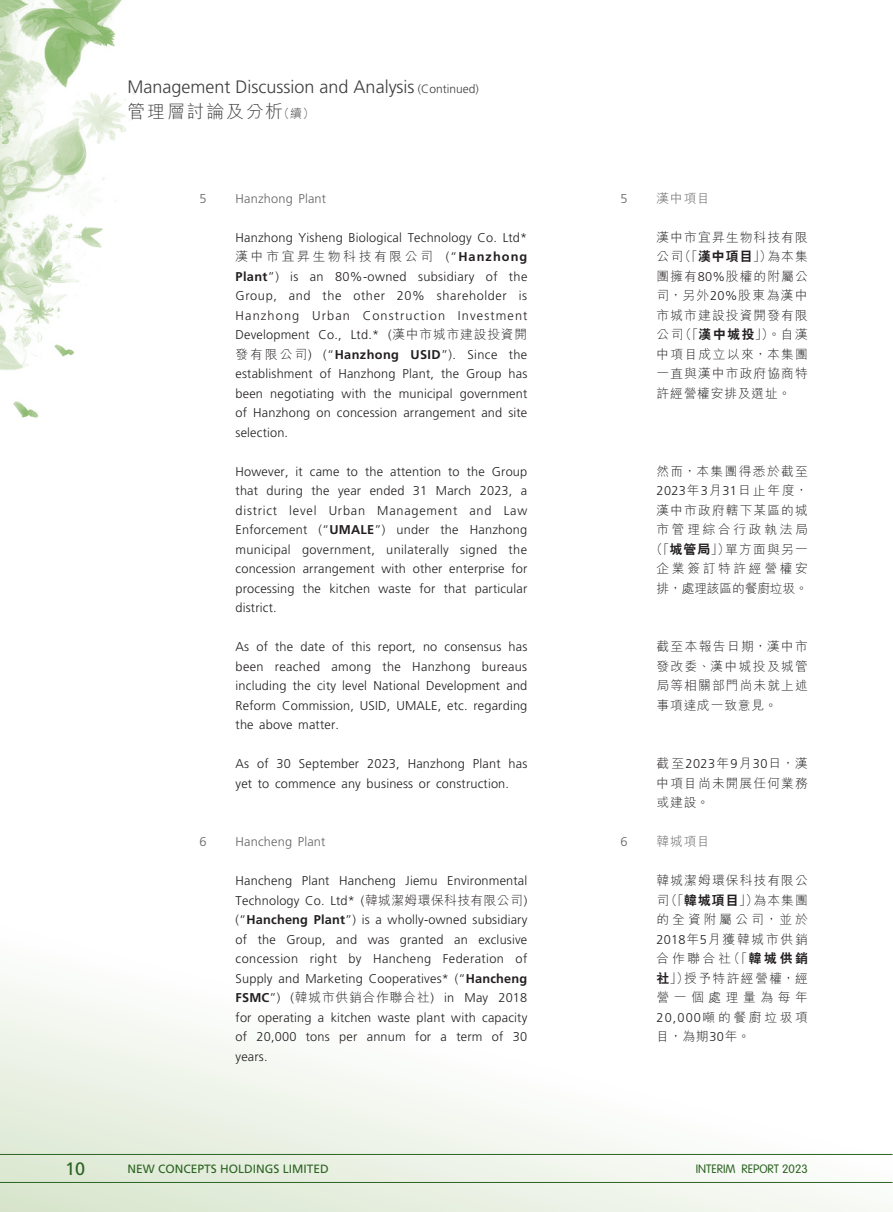
<style>
.page{position:relative;width:893px;height:1212px;background:#fff}
.page>*{position:absolute;margin:0;border:0;box-sizing:border-box;transform-origin:0 0}
.t1{font:300 18px "Frutiger LT Std";color:#3e3e3f}
.t2{font:300 18px "M Hei HK";letter-spacing:.09em;color:#3e3e3f}
.t3{font:18px "Frutiger LT Std";color:#2d6423}
._14_______P6{font:300 12.75px/19.5px "Frutiger LT Std";letter-spacing:.015em;color:#231f20;text-align:justify}
._14_______P6-2{font:300 12.75px/19.5px "M Hei HK";letter-spacing:.105em;color:#231f20;text-align:justify}
._06a_______H5{font:300 12.75px "Frutiger LT Std";letter-spacing:.015em;color:#636366}
._06a_______H5-2{font:300 12.75px "M Hei HK";letter-spacing:.065em;color:#636366}
.t4{font:12px "Frutiger LT Std";color:#2d6423}
.t5{font:300 12px "VAG Rounded Std";color:#2d6423}
.s1{font-size:12px}
.s2{font-family:"M Hei HK"}
.s3{font-weight:700}
.s4{font-family:"C Hei 2 HK";font-weight:800}
.s5{font-family:"Frutiger LT Std"}
</style>
<div class="page">
<svg style="left:0;top:978px;width:892px;height:234px"></svg>
<img style="left:0;top:0;width:136px;height:418px">
<hr style="left:0;top:1182px;width:892px;height:1px;background:#2d6423">
<hr style="left:0;top:1154px;width:892px;height:1px;background:#2d6423">
<h1 class="t1" style="left:128px;top:76px;width:353px">Management Discussion and Analysis <span class="s1">(Continued)</span></h1>
<h1 class="t2" style="left:128px;top:99px;width:188px">管理層討論及分析<span class="s1">（續）</span></h1>
<p class="_06a_______H5" style="left:200px;top:191px;width:9px">5</p>
<p class="_06a_______H5" style="left:236px;top:191px;width:92px">Hanzhong Plant</p>
<p class="_14_______P6" style="left:236px;top:228px;width:293px">Hanzhong Yisheng Biological Technology Co. Ltd*<span class="s2">漢中市宜昇生物科技有限公司</span> (“<span class="s3">Hanzhong Plant</span>”) is an 80%-owned subsidiary of the Group, and the other 20% shareholder is Hanzhong Urban Construction Investment Development Co., Ltd.* (<span class="s2">漢中市城市建設投資開發有限公司</span>) (“<span class="s3">Hanzhong USID</span>”). Since the establishment of Hanzhong Plant, the Group has been negotiating with the municipal government of Hanzhong on concession arrangement and site selection.</p>
<p class="_14_______P6" style="left:236px;top:462px;width:293px">However, it came to the attention to the Group that during the year ended 31 March 2023, a district level Urban Management and Law Enforcement (“<span class="s3">UMALE</span>”) under the Hanzhong municipal government, unilaterally signed the concession arrangement with other enterprise for processing the kitchen waste for that particular district.</p>
<p class="_14_______P6" style="left:236px;top:637px;width:293px">As of the date of this report, no consensus has been reached among the Hanzhong bureaus including the city level National Development and Reform Commission, USID, UMALE, etc. regarding the above matter.</p>
<p class="_14_______P6" style="left:236px;top:754px;width:293px">As of 30 September 2023, Hanzhong Plant has yet to commence any business or construction.</p>
<p class="_06a_______H5" style="left:200px;top:835px;width:9px">6</p>
<p class="_06a_______H5" style="left:236px;top:835px;width:91px">Hancheng Plant</p>
<p class="_14_______P6" style="left:236px;top:871px;width:293px">Hancheng Plant Hancheng Jiemu Environmental Technology Co. Ltd* (<span class="s2">韓城潔姆環保科技有限公司</span>) (“<span class="s3">Hancheng Plant</span>”) is a wholly-owned subsidiary of the Group, and was granted an exclusive concession right by Hancheng Federation of Supply and Marketing Cooperatives* (“<span class="s3">Hancheng FSMC</span>”) (<span class="s2">韓城市供銷合作聯合社</span>) in May 2018 for operating a kitchen waste plant with capacity of 20,000 tons per annum for a term of 30 years.</p>
<p class="_06a_______H5" style="left:621px;top:191px;width:9px">5</p>
<p class="_06a_______H5-2" style="left:657px;top:189px;width:55px">漢中項目</p>
<p class="_14_______P6-2" style="left:657px;top:227px;width:153px">漢中市宜昇生物科技有限公司（「<span class="s4">漢中項目</span>」）為本集團擁有<span class="s5">80%</span>股權的附屬公司，另外<span class="s5">20%</span>股東為漢中市城市建設投資開發有限公司（「<span class="s4">漢中城投</span>」）。自漢中項目成立以來，本集團一直與漢中市政府協商特許經營權安排及選址。</p>
<p class="_14_______P6-2" style="left:650px;top:461px;width:159px;text-align:center">然而，本集團得悉於截至<br><span class="s5">2023</span>年<span class="s5">3</span>月<span class="s5">31</span>日止年度，漢中市政府轄下某區的城市管理綜合行政執法局（「<span class="s4">城管局</span>」）單方面與另一企業簽訂特許經營權安排，處理該區的餐廚垃圾。</p>
<p class="_14_______P6-2" style="left:657px;top:636px;width:153px">截至本報告日期，漢中市發改委、漢中城投及城管局等相關部門尚未就上述事項達成一致意見。</p>
<p class="_14_______P6-2" style="left:657px;top:753px;width:153px">截至<span class="s5">2023</span>年<span class="s5">9</span>月<span class="s5">30</span>日，漢中項目尚未開展任何業務或建設。</p>
<p class="_06a_______H5" style="left:621px;top:835px;width:9px">6</p>
<p class="_06a_______H5-2" style="left:657px;top:833px;width:55px">韓城項目</p>
<p class="_14_______P6-2" style="left:657px;top:870px;width:153px">韓城潔姆環保科技有限公司（「<span class="s4">韓城項目</span>」）為本集團的全資附屬公司，並於<span class="s5">2018</span>年<span class="s5">5</span>月獲韓城市供銷合作聯合社（「<span class="s4">韓城供銷社</span>」）授予特許經營權，經營一個處理量為每年<span class="s5">20,000</span>噸的餐廚垃圾項目，為期<span class="s5">30</span>年。</p>
<h1 class="t3" style="left:65px;top:1158px;width:22px">10</h1>
<p class="t4" style="left:128px;top:1161px;width:203px">NEW CONCEPTS HOLDINGS LIMITED</p>
<p class="t5" style="left:696px;top:1162px;width:114px">INTERIM REPORT 2023</p>
</div>
